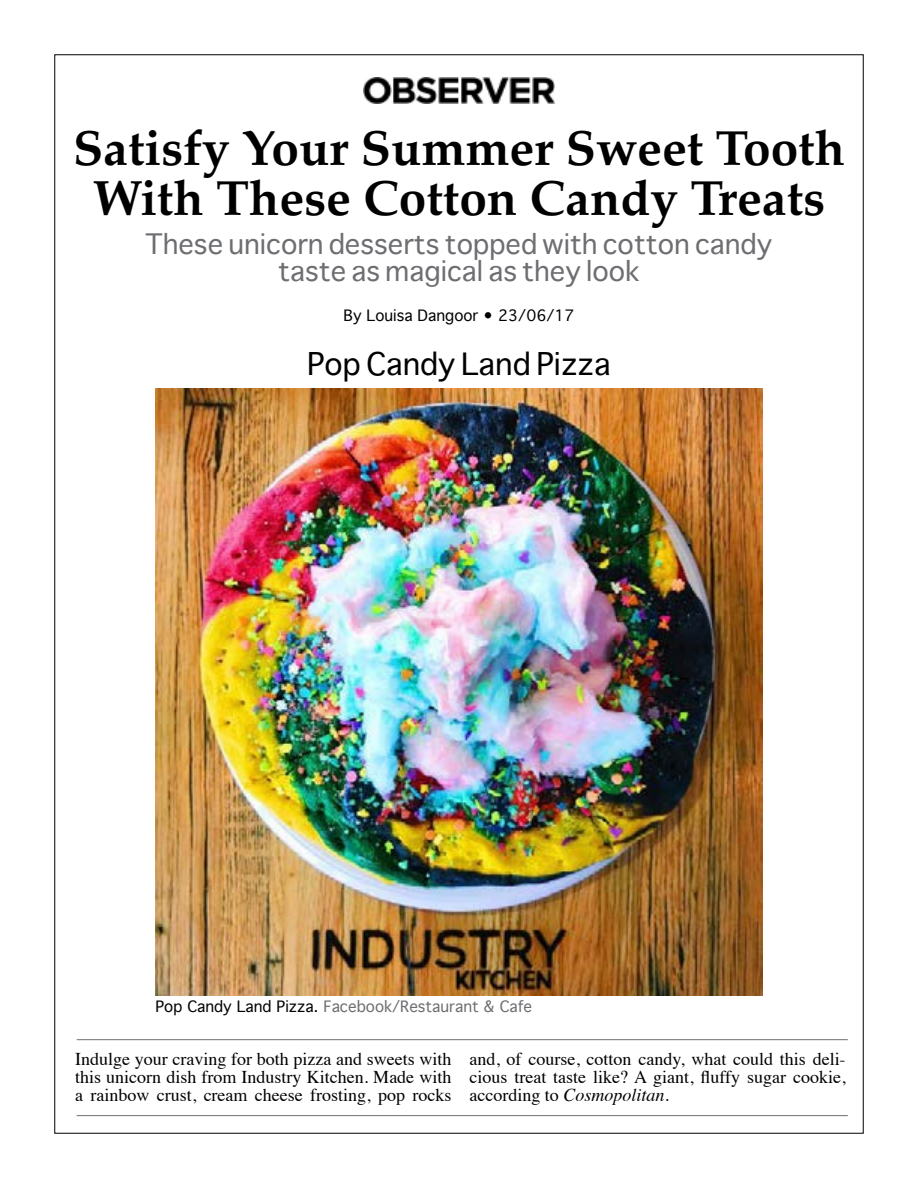
<style>
.page{position:relative;width:918px;height:1188px;background:#fff}
.page>*{position:absolute;margin:0;border:0;box-sizing:border-box;transform-origin:0 0}
.t1{font:700 49.5px/49.5px "Palatino";color:#000;text-align:center}
.t2{font:30px "Sathu";color:#000}
.t3{font:27px/27px "Sathu";color:#6d6e71;text-align:center}
.t4{font:18px/18px "Times";color:#000;text-align:justify}
.t5{font:15px "Geneva";color:#6d6e71}
.t6{font:15px "Geneva";color:#000}
.s1{color:#000}
.s2{font-style:italic}
</style>
<div class="page">
<hr style="left:77px;top:1115px;width:771px;height:1px;background:#6d6e71">
<hr style="left:77px;top:1039px;width:771px;height:1px;background:#6d6e71">
<img style="left:364px;top:77px;width:190px;height:27px">
<img style="left:156px;top:388px;width:606px;height:607px">
<h1 class="t1" style="left:73px;top:122px;width:773px">Satisfy Your Summer Sweet Tooth<br>With These Cotton Candy Treats</h1>
<h3 class="t3" style="left:145px;top:229px;width:628px">These unicorn desserts topped with cotton candy taste as magical as they look</h3>
<p class="t6" style="left:344px;top:307px;width:232px">By Louisa Dangoor • 23/06/17</p>
<h2 class="t2" style="left:307px;top:339px;width:305px">Pop Candy Land Pizza</h2>
<p class="t5" style="left:156px;top:998px;width:378px"><span class="s1">Pop Candy Land Pizza.</span> Facebook/Restaurant &amp; Cafe</p>
<p class="t4" style="left:75px;top:1048px;width:378px">Indulge your craving for both pizza and sweets with this unicorn dish from Industry Kitchen. Made with a rainbow crust, cream cheese frosting, pop rocks</p>
<p class="t4" style="left:469px;top:1048px;width:378px">and, of course, cotton candy, what could this deli&shy;cious treat taste like? A giant, fluffy sugar cookie, according to <span class="s2">Cosmopolitan.</span></p>
</div>
